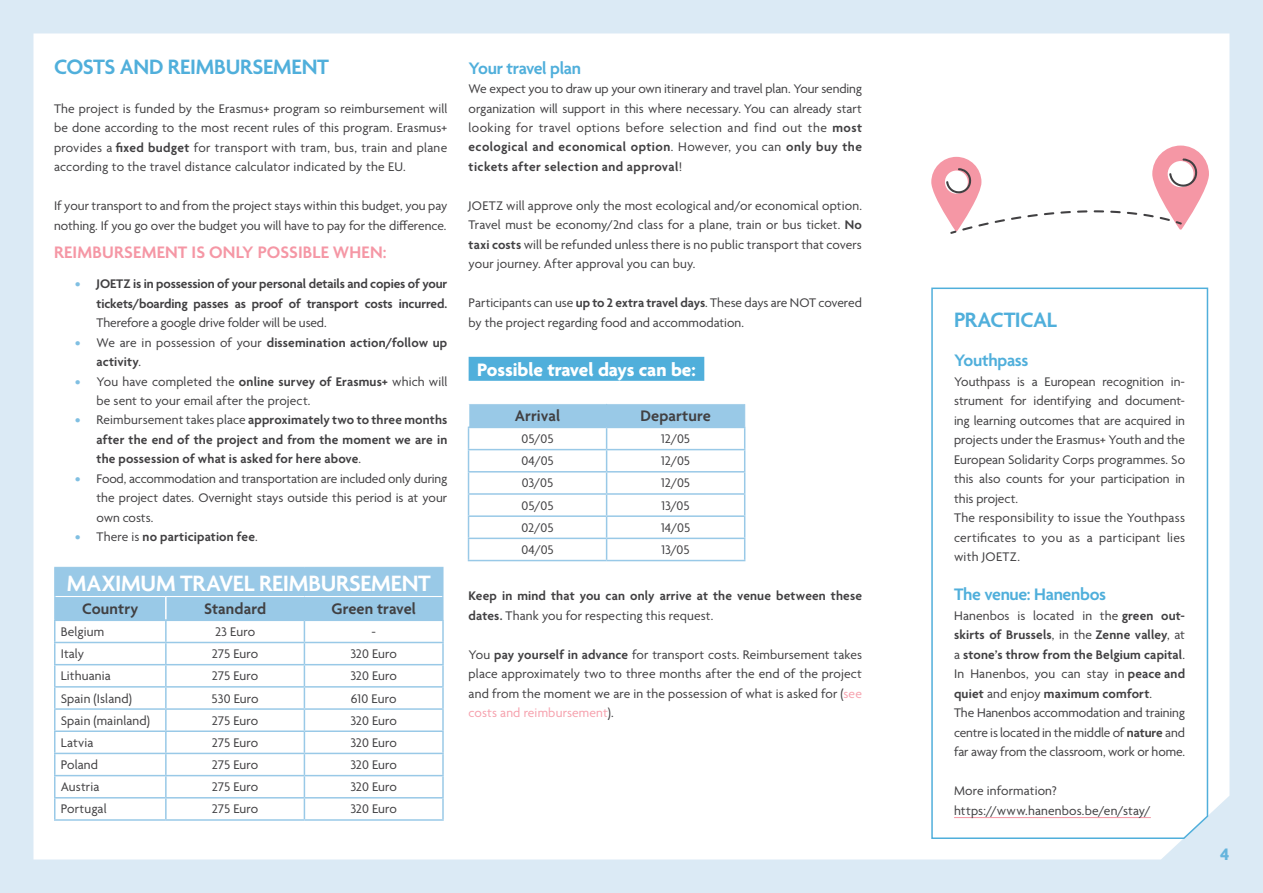
<style>
.page{position:relative;width:1263px;height:893px;background:#dbeaf5}
.page>*{position:absolute;margin:0;border:0;box-sizing:border-box;transform-origin:0 0}
.t1{font:600 24px "Agenda";letter-spacing:-.01em;color:#fff}
.t2{font:600 22.5px "Agenda";letter-spacing:-.015em;color:#50afdb}
.t3{font:700 19.5px "Agenda";letter-spacing:-.005em;color:#fff}
.t4{font:600 18px "Agenda";letter-spacing:-.015em;color:#50afdb}
.t5{font:600 18px "Agenda";letter-spacing:.01em;color:#f597a5}
.t6{font:700 18px "Agenda";color:#65b5dd}
.t7{font:600 16.5px "Agenda";letter-spacing:.005em;color:#414042}
.t8{font:13.5px/19.5px "Agenda";letter-spacing:.005em;color:#414042}
.t9{font:600 13.5px/19.5px "Agenda";letter-spacing:.005em;color:#414042}
.t10{font:13.5px "Agenda";letter-spacing:-.015em;color:#414042}
.s1{font-weight:600}
.s2{color:#80bfe2}
.s3{font-weight:400}
.s4{font-weight:600;color:#80bfe2}
.s5{color:#f6a1ad}
</style>
<div class="page">
<div style="left:33px;top:33px;width:1196px;height:826px;background:#fff"></div>
<div style="left:469px;top:357px;width:235px;height:24px;background:#50afdb"></div>
<hr style="left:304px;top:620px;width:140px;height:1px;background:#99c9e7">
<hr style="left:442px;top:621px;width:2px;height:21px;background:#99c9e7">
<hr style="left:304px;top:642px;width:140px;height:1px;background:#99c9e7">
<hr style="left:442px;top:643px;width:2px;height:21px;background:#99c9e7">
<hr style="left:304px;top:664px;width:140px;height:1px;background:#99c9e7">
<hr style="left:442px;top:665px;width:2px;height:21px;background:#99c9e7">
<hr style="left:304px;top:686px;width:140px;height:2px;background:#99c9e7">
<hr style="left:442px;top:688px;width:2px;height:20px;background:#99c9e7">
<hr style="left:304px;top:708px;width:140px;height:2px;background:#99c9e7">
<hr style="left:442px;top:710px;width:2px;height:20px;background:#99c9e7">
<hr style="left:304px;top:730px;width:140px;height:2px;background:#99c9e7">
<hr style="left:442px;top:732px;width:2px;height:21px;background:#99c9e7">
<hr style="left:304px;top:753px;width:140px;height:1px;background:#99c9e7">
<hr style="left:442px;top:754px;width:2px;height:21px;background:#99c9e7">
<hr style="left:304px;top:775px;width:140px;height:1px;background:#99c9e7">
<hr style="left:442px;top:776px;width:2px;height:21px;background:#99c9e7">
<hr style="left:304px;top:797px;width:140px;height:1px;background:#99c9e7">
<svg style="left:54px;top:567px;width:389px;height:252px"></svg>
<hr style="left:442px;top:798px;width:2px;height:21px;background:#99c9e7">
<hr style="left:54px;top:819px;width:112px;height:2px;background:#99c9e7">
<hr style="left:166px;top:819px;width:138px;height:2px;background:#99c9e7">
<hr style="left:304px;top:819px;width:140px;height:2px;background:#99c9e7">
<div style="left:930px;top:287px;width:279px;height:553px;background:#fff"></div>
<hr style="left:468px;top:403px;width:139px;height:1px;background:#fff">
<hr style="left:607px;top:403px;width:138px;height:1px;background:#fff">
<svg style="left:468px;top:404px;width:277px;height:156px"></svg>
<hr style="left:468px;top:560px;width:139px;height:1px;background:#99c9e7">
<hr style="left:607px;top:560px;width:138px;height:1px;background:#99c9e7">
<svg style="left:931px;top:146px;width:278px;height:88px"></svg>
<h2 class="t2" style="left:54px;top:54px;width:277px">COSTS AND REIMBURSEMENT</h2>
<p class="t8" style="left:54px;top:99px;width:395px;text-align:justify">The project is funded by the Erasmus+ program so reimbursement will be done according to the most recent rules of this program. Erasmus+ provides a <span class="s1">fixed budget</span> for transport with tram, bus, train and plane according to the travel distance calculator indicated by the EU.</p>
<p class="t8" style="left:54px;top:197px;width:395px">If your transport to and from the project stays within this budget, you pay nothing. If you go over the budget you will have to pay for the difference.</p>
<h3 class="t5" style="left:54px;top:242px;width:334px">REIMBURSEMENT IS ONLY POSSIBLE WHEN:</h3>
<p class="t9" style="left:75px;top:275px;width:374px;text-align:right"><span class="s2">•</span> JOETZ is in possession of your personal details and copies of your tickets/boarding passes as proof of transport costs incurred.</p>
<p class="t10" style="left:97px;top:315px;width:232px">Therefore a google drive folder will be used.</p>
<p class="t9" style="left:97px;top:333px;width:352px;text-indent:-21px"><span class="s2">•</span> <span class="s3">We are in possession of your</span> dissemination action/follow up activity<span class="s3">.</span></p>
<p class="t8" style="left:97px;top:372px;width:352px;text-indent:-21px"><span class="s4">•</span> You have completed the <span class="s1">online survey of Erasmus+</span> which will be sent to your email after the project.</p>
<p class="t9" style="left:97px;top:411px;width:352px;text-align:justify;text-indent:-21px"><span class="s2">•</span> <span class="s3">Reimbursement takes place</span> approximately two to three months after the end of the project and from the moment we are in the possession of what is asked for here above<span class="s3">.</span></p>
<p class="t8" style="left:97px;top:470px;width:352px;text-align:justify;text-indent:-21px"><span class="s4">•</span> Food, accommodation and transportation are included only during the project dates. Overnight stays outside this period is at your own costs.</p>
<p class="t9" style="left:75px;top:528px;width:184px"><span class="s2">•</span> <span class="s3">There is</span> no participation fee<span class="s3">.</span></p>
<h1 class="t1" style="left:67px;top:570px;width:365px">MAXIMUM TRAVEL REIMBURSEMENT</h1>
<p class="t7" style="left:82px;top:600px;width:58px">Country</p>
<p class="t7" style="left:204px;top:600px;width:63px">Standard</p>
<p class="t7" style="left:331px;top:600px;width:86px">Green travel</p>
<p class="t8" style="left:61px;top:623px;width:45px">Belgium</p>
<p class="t8" style="left:215px;top:623px;width:42px">23 Euro</p>
<p class="t8" style="left:371px;top:623px;width:6px">-</p>
<p class="t8" style="left:61px;top:645px;width:25px">Italy</p>
<p class="t8" style="left:212px;top:645px;width:48px">275 Euro</p>
<p class="t8" style="left:350px;top:645px;width:48px">320 Euro</p>
<p class="t8" style="left:61px;top:667px;width:51px">Lithuania</p>
<p class="t8" style="left:212px;top:667px;width:48px">275 Euro</p>
<p class="t8" style="left:350px;top:667px;width:48px">320 Euro</p>
<p class="t8" style="left:61px;top:689px;width:73px">Spain (Island)</p>
<p class="t8" style="left:212px;top:689px;width:49px">530 Euro</p>
<p class="t8" style="left:351px;top:689px;width:47px">610 Euro</p>
<p class="t8" style="left:61px;top:711px;width:91px">Spain (mainland)</p>
<p class="t8" style="left:212px;top:711px;width:48px">275 Euro</p>
<p class="t8" style="left:350px;top:711px;width:48px">320 Euro</p>
<p class="t8" style="left:61px;top:734px;width:34px">Latvia</p>
<p class="t8" style="left:212px;top:734px;width:48px">275 Euro</p>
<p class="t8" style="left:350px;top:734px;width:48px">320 Euro</p>
<p class="t8" style="left:61px;top:756px;width:39px">Poland</p>
<p class="t8" style="left:212px;top:756px;width:48px">275 Euro</p>
<p class="t8" style="left:350px;top:756px;width:48px">320 Euro</p>
<p class="t8" style="left:61px;top:778px;width:40px">Austria</p>
<p class="t8" style="left:212px;top:778px;width:48px">275 Euro</p>
<p class="t8" style="left:350px;top:778px;width:48px">320 Euro</p>
<p class="t8" style="left:61px;top:800px;width:47px">Portugal</p>
<p class="t8" style="left:212px;top:800px;width:48px">275 Euro</p>
<p class="t8" style="left:350px;top:800px;width:48px">320 Euro</p>
<h3 class="t4" style="left:469px;top:58px;width:114px">Your travel plan</h3>
<p class="t8" style="left:469px;top:80px;width:395px;text-align:justify">We expect you to draw up your own itinerary and travel plan. Your sending organization will support in this where necessary. You can already start looking for travel options before selection and find out the <span class="s1">most ecological and economical option</span>. However, you can <span class="s1">only buy the tickets after selection and approval</span>!</p>
<p class="t8" style="left:469px;top:197px;width:395px;text-align:justify">JOETZ will approve only the most ecological and/or economical option.<br>Travel must be economy/2nd class for a plane, train or bus ticket. <span class="s1">No taxi costs</span> will be refunded unless there is no public transport that covers your journey. After approval you can buy.</p>
<p class="t8" style="left:469px;top:294px;width:395px">Participants can use <span class="s1">up to 2 extra travel days</span>. These days are NOT covered by the project regarding food and accommodation.</p>
<h3 class="t3" style="left:477px;top:359px;width:220px">Possible travel days can be:</h3>
<p class="t7" style="left:515px;top:407px;width:47px">Arrival</p>
<p class="t7" style="left:640px;top:407px;width:72px">Departure</p>
<p class="t8" style="left:522px;top:430px;width:33px">05/05</p>
<p class="t8" style="left:661px;top:430px;width:30px">12/05</p>
<p class="t8" style="left:521px;top:452px;width:34px">04/05</p>
<p class="t8" style="left:661px;top:452px;width:30px">12/05</p>
<p class="t8" style="left:522px;top:474px;width:33px">03/05</p>
<p class="t8" style="left:661px;top:474px;width:30px">12/05</p>
<p class="t8" style="left:522px;top:496px;width:33px">05/05</p>
<p class="t8" style="left:661px;top:496px;width:30px">13/05</p>
<p class="t8" style="left:522px;top:519px;width:33px">02/05</p>
<p class="t8" style="left:661px;top:519px;width:30px">14/05</p>
<p class="t8" style="left:521px;top:541px;width:34px">04/05</p>
<p class="t8" style="left:661px;top:541px;width:30px">13/05</p>
<p class="t9" style="left:469px;top:587px;width:395px">Keep in mind that you can only arrive at the venue between these dates. <span class="s3">Thank you for respecting this request.</span></p>
<p class="t8" style="left:469px;top:645px;width:395px;text-align:justify">You <span class="s1">pay yourself in advance</span> for transport costs. Reimbursement takes place approximately two to three months after the end of the project and from the moment we are in the possession of what is asked for (<span class="s5">see costs and reimbursement</span>).</p>
<h2 class="t2" style="left:954px;top:308px;width:104px">PRACTICAL</h2>
<h3 class="t4" style="left:954px;top:351px;width:76px">Youthpass</h3>
<p class="t8" style="left:954px;top:372px;width:233px">Youthpass is a European recognition in&shy;strument for identifying and document&shy;ing learning outcomes that are acquired in projects under the Erasmus+ Youth and the European Solidarity Corps programmes. So this also counts for your participation in this project.<br>The responsibility to issue the Youthpass certificates to you as a participant lies with JOETZ.</p>
<h3 class="t4" style="left:954px;top:585px;width:153px">The venue: Hanenbos</h3>
<p class="t8" style="left:954px;top:606px;width:233px">Hanenbos is located in the <span class="s1">green out&shy;skirts of Brussels</span>, in the <span class="s1">Zenne valley</span>, at a <span class="s1">stone’s throw from the Belgium capital</span>.<br>In Hanenbos, you can stay in <span class="s1">peace and quiet</span> and enjoy <span class="s1">maximum comfort</span>.<br>The Hanenbos accommodation and training centre is located in the middle of <span class="s1">nature</span> and far away from the classroom, work or home.</p>
<p class="t8" style="left:954px;top:782px;width:198px">More information? https://www.hanenbos.be/en/stay/</p>
<h3 class="t6" style="left:1220px;top:844px;width:11px">4</h3>
</div>
